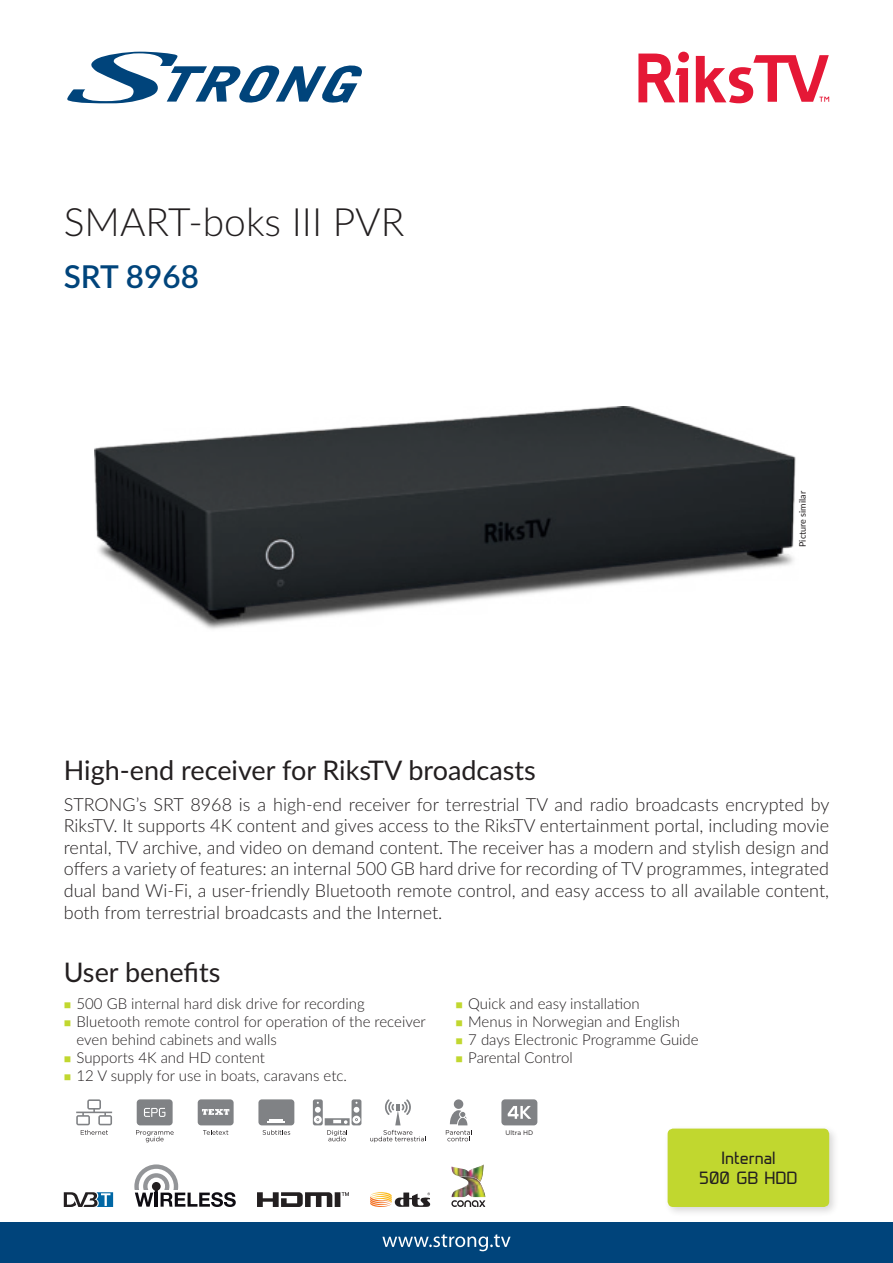
<style>
.page{position:relative;width:893px;height:1263px;background:#fff}
.page>*{position:absolute;margin:0;border:0;box-sizing:border-box;transform-origin:0 0}
.t1{font:300 39px "Lato";color:#231f20}
.t2{font:600 31.5px "Lato";color:#00447b}
.t3{font:27px "Lato";color:#231f20}
.t4{font:300 18px/21.6px "Lato";color:#231f20;text-align:justify}
.t5{font:16.5px/19.8px "Prime";color:#231f20;text-align:center}
.t6{font:300 15px/18px "Lato";color:#231f20}
.t7{font:9px "Lato";color:#231f20}
.t8{font:6.6px "Gotham";letter-spacing:-.005em;color:#231f20}
</style>
<div class="page">
<div style="left:0;top:1222px;width:893px;height:41px;background:#00447b"></div>
<svg style="left:382px;top:1234px;width:129px;height:17px"></svg>
<svg style="left:67px;top:52px;width:295px;height:52px"></svg>
<img style="left:94px;top:407px;width:702px;height:222px">
<svg style="left:134px;top:1164px;width:102px;height:43px"></svg>
<svg style="left:64px;top:1192px;width:49px;height:15px"></svg>
<svg style="left:370px;top:1192px;width:60px;height:15px"></svg>
<svg style="left:451px;top:1164px;width:34px;height:43px"></svg>
<svg style="left:257px;top:1192px;width:92px;height:15px"></svg>
<svg style="left:76px;top:1099px;width:36px;height:36px"></svg>
<div style="left:137px;top:1099px;width:36px;height:26px;background:#808285;border-radius:3px"></div>
<svg style="left:144px;top:1108px;width:21px;height:9px"></svg>
<svg style="left:136px;top:1130px;width:38px;height:12px"></svg>
<svg style="left:203px;top:1130px;width:25px;height:5px"></svg>
<div style="left:198px;top:1099px;width:36px;height:26px;background:#808285;border-radius:3px"></div>
<svg style="left:202px;top:1109px;width:27px;height:6px"></svg>
<svg style="left:263px;top:1130px;width:27px;height:5px"></svg>
<div style="left:258px;top:1099px;width:36px;height:26px;background:#808285;border-radius:3px"></div>
<svg style="left:268px;top:1119px;width:17px;height:3px"></svg>
<svg style="left:313px;top:1099px;width:48px;height:42px"></svg>
<svg style="left:370px;top:1099px;width:56px;height:43px"></svg>
<svg style="left:446px;top:1099px;width:26px;height:42px"></svg>
<div style="left:501px;top:1099px;width:36px;height:26px;background:#808285;border-radius:4px"></div>
<svg style="left:508px;top:1106px;width:23px;height:13px"></svg>
<svg style="left:696px;top:55px;width:133px;height:48px"></svg>
<svg style="left:638px;top:52px;width:51px;height:50px"></svg>
<div style="left:663px;top:1124px;width:176px;height:93px;background:#231f20;opacity:.18"></div>
<div style="left:668px;top:1128px;width:161px;height:79px;background:#c1d72f;border-radius:6px"></div>
<h1 class="t1" style="left:64px;top:206px;width:342px">SMART-boks III PVR</h1>
<h2 class="t2" style="left:64px;top:259px;width:137px">SRT 8968</h2>
<p class="t7" style="left:799px;top:547px;width:57px;rotate:-90deg">Picture similar</p>
<h3 class="t3" style="left:64px;top:760px;width:474px">High-end receiver for RiksTV broadcasts</h3>
<p class="t4" style="left:64px;top:795px;width:767px">STRONG’s SRT 8968 is a high-end receiver for terrestrial TV and radio broadcasts encrypted by RiksTV. It supports 4K content and gives access to the RiksTV entertainment portal, including movie rental, TV archive, and video on demand content. The receiver has a modern and stylish design and offers a variety of features: an internal 500 GB hard drive for recording of TV programmes, integrated dual band Wi-Fi, a user-friendly Bluetooth remote control, and easy access to all available content, both from terrestrial broadcasts and the Internet.</p>
<h3 class="t3" style="left:64px;top:953px;width:158px">User benefits</h3>
<p class="t6" style="left:77px;top:993px;width:351px">500 GB internal hard disk drive for recording Bluetooth remote control for operation of the receiver even behind cabinets and walls<br>Supports 4K and HD content<br>12 V supply for use in boats, caravans etc.</p>
<p class="t6" style="left:468px;top:993px;width:232px">Quick and easy installation<br>Menus in Norwegian and English<br>7 days Electronic Programme Guide<br>Parental Control</p>
<p class="t8" style="left:505px;top:1129px;width:29px">Ultra HD</p>
<p class="t5" style="left:699px;top:1148px;width:100px">Internal<br>500 GB HDD</p>
</div>
